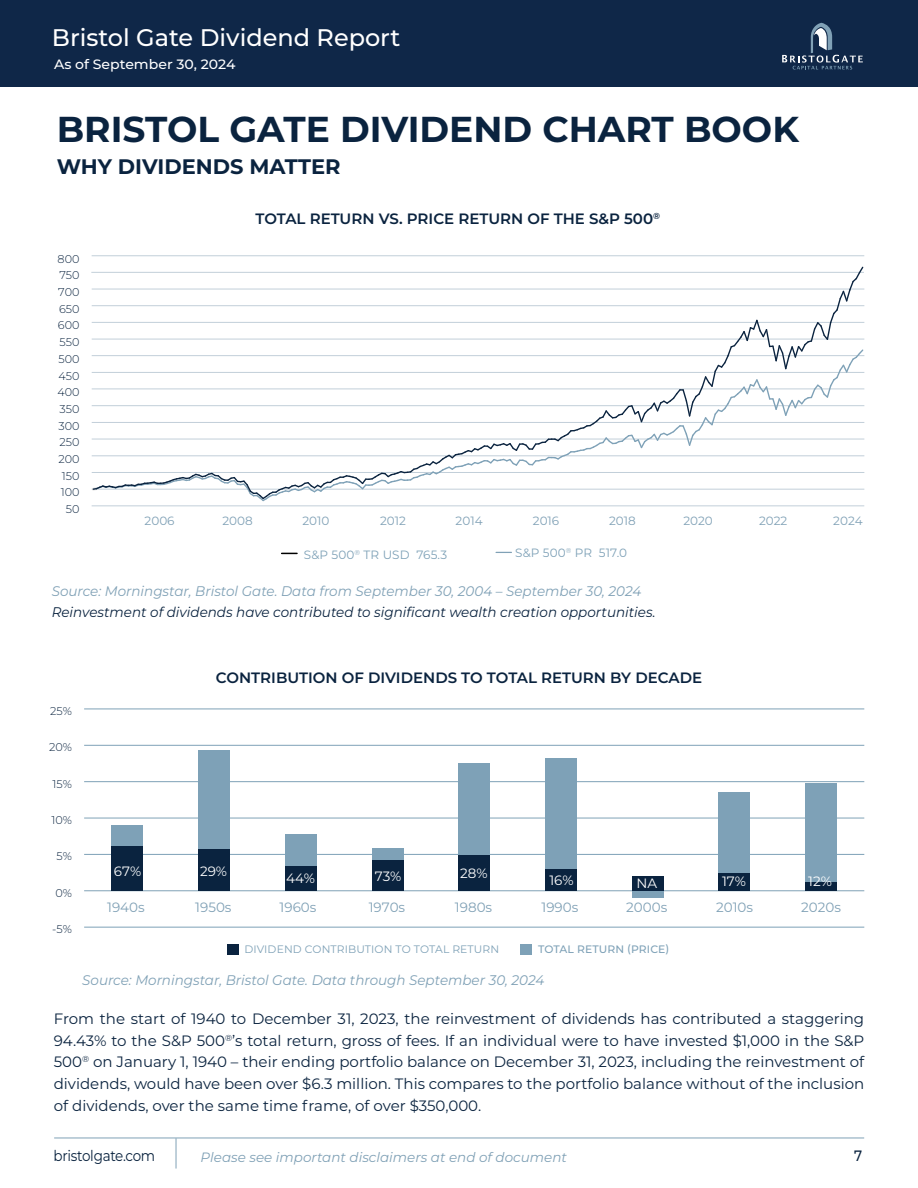
<style>
.page{position:relative;width:918px;height:1188px;background:#fff}
.page>*{position:absolute;margin:0;border:0;box-sizing:border-box;transform-origin:0 0}
.t1{font:700 36px "Montserrat";color:#0a233f}
.t2{font:500 24px "Montserrat";color:#fff}
.t3{font:700 21px "Montserrat";color:#0a233f}
.t4{font:15px/21.8px "Montserrat";color:#0a233f;text-align:justify}
.t5{font:600 15px "Montserrat";color:#0a233f}
.t6{font:15px "Montserrat";letter-spacing:-.02em;color:#0a233f;scale:.9 1}
.t7{font:500 15px "Montserrat";color:#0a233f;scale:.9 1}
.t8{font:italic 13.95px "Montserrat";color:#80a1b6}
.t9{font:italic 13.95px "Montserrat";color:#0a233f}
.t10{font:13.5px "Montserrat";color:#80a1b6}
.t11{font:italic 13.5px "Montserrat";color:#80a1b6}
.t12{font:13.5px "Montserrat";color:#fff}
.t13{font:500 13.5px "Montserrat";color:#fff;scale:1.04 1}
.t14{font:12px "Montserrat";color:#80a1b6}
.t15{font:12px "Montserrat";letter-spacing:.01em;color:#7ea1b7}
.t16{font:300 11.25px "Montserrat";color:#0a233f}
.t17{font:10.8px "Montserrat";letter-spacing:.01em;color:#7ea1b7}
.t18{font:500 10.8px "Montserrat";letter-spacing:.01em;color:#7ea1b7}
</style>
<div class="page">
<hr style="left:54px;top:1138px;width:810px;height:1px;background:#80a1b6">
<hr style="left:176px;top:1138px;width:1px;height:31px;background:#80a1b6">
<div style="left:0;top:0;width:918px;height:87px;background:#0f2748"></div>
<svg style="left:782px;top:23px;width:81px;height:46px"></svg>
<hr style="left:92px;top:256px;width:772px;height:1px;background:#c2cfd9">
<hr style="left:84px;top:927px;width:780px;height:1px;background:#7ea1b7">
<hr style="left:84px;top:890px;width:780px;height:1px;background:#80a1b6">
<hr style="left:84px;top:854px;width:780px;height:1px;background:#7ea1b7">
<hr style="left:84px;top:818px;width:780px;height:1px;background:#80a3b7">
<hr style="left:84px;top:781px;width:780px;height:1px;background:#7ea1b7">
<hr style="left:84px;top:745px;width:780px;height:1px;background:#7ea1b7">
<hr style="left:84px;top:709px;width:780px;height:1px;background:#7ea1b7">
<div style="left:112px;top:825px;width:31px;height:66px;background:#7ea1b7"></div>
<div style="left:199px;top:751px;width:31px;height:140px;background:#7ea1b7"></div>
<div style="left:285px;top:834px;width:31px;height:57px;background:#7ea1b7"></div>
<div style="left:372px;top:848px;width:31px;height:43px;background:#7ea1b7"></div>
<div style="left:459px;top:763px;width:31px;height:128px;background:#7ea1b7"></div>
<div style="left:545px;top:758px;width:32px;height:133px;background:#7ea1b7"></div>
<div style="left:632px;top:891px;width:31px;height:7px;background:#7ea1b7"></div>
<div style="left:719px;top:792px;width:31px;height:99px;background:#7ea1b7"></div>
<div style="left:805px;top:783px;width:32px;height:108px;background:#7ea1b7"></div>
<div style="left:112px;top:846px;width:31px;height:45px;background:#0a233f"></div>
<div style="left:199px;top:850px;width:31px;height:41px;background:#0a233f"></div>
<div style="left:285px;top:866px;width:31px;height:25px;background:#0a233f"></div>
<div style="left:372px;top:860px;width:31px;height:31px;background:#0a233f"></div>
<div style="left:459px;top:855px;width:31px;height:36px;background:#0a233f"></div>
<div style="left:545px;top:870px;width:32px;height:21px;background:#0a233f"></div>
<div style="left:632px;top:876px;width:31px;height:15px;background:#0a233f"></div>
<div style="left:719px;top:874px;width:31px;height:17px;background:#0a233f"></div>
<div style="left:805px;top:882px;width:32px;height:9px;background:#0a233f"></div>
<div style="left:227px;top:944px;width:12px;height:10px;background:#0a233f"></div>
<div style="left:520px;top:944px;width:12px;height:10px;background:#7ea1b7"></div>
<svg style="left:282px;top:553px;width:15px;height:1px"></svg>
<svg style="left:496px;top:552px;width:15px;height:1px"></svg>
<svg style="left:91px;top:266px;width:774px;height:236px"></svg>
<hr style="left:92px;top:506px;width:772px;height:1px;background:#c2cfd9">
<h2 class="t2" style="left:52px;top:21px;width:350px">Bristol Gate Dividend Report</h2>
<p class="t13" style="left:54px;top:54px;width:176px">As of September 30, 2024</p>
<h1 class="t1" style="left:57px;top:104px;width:744px">BRISTOL GATE DIVIDEND CHART BOOK</h1>
<h3 class="t3" style="left:57px;top:151px;width:285px">WHY DIVIDENDS MATTER</h3>
<p class="t16" style="left:58px;top:251px;width:23px">800</p>
<p class="t16" style="left:59px;top:268px;width:22px">750</p>
<p class="t16" style="left:58px;top:285px;width:23px">700</p>
<p class="t16" style="left:59px;top:301px;width:22px">650</p>
<p class="t16" style="left:58px;top:318px;width:23px">600</p>
<p class="t16" style="left:60px;top:335px;width:21px">550</p>
<p class="t16" style="left:58px;top:351px;width:23px">500</p>
<p class="t16" style="left:59px;top:368px;width:23px">450</p>
<p class="t16" style="left:57px;top:385px;width:24px">400</p>
<p class="t16" style="left:60px;top:401px;width:21px">350</p>
<p class="t16" style="left:58px;top:418px;width:23px">300</p>
<p class="t16" style="left:60px;top:435px;width:22px">250</p>
<p class="t16" style="left:58px;top:451px;width:23px">200</p>
<p class="t16" style="left:62px;top:468px;width:19px">150</p>
<p class="t16" style="left:61px;top:485px;width:20px">100</p>
<p class="t16" style="left:66px;top:501px;width:15px">50</p>
<p class="t5" style="left:256px;top:208px;width:406px">TOTAL RETURN VS. PRICE RETURN OF THE S&amp;P 500<sup>®</sup></p>
<p class="t14" style="left:145px;top:512px;width:32px">2006</p>
<p class="t14" style="left:222px;top:512px;width:32px">2008</p>
<p class="t14" style="left:302px;top:512px;width:29px">2010</p>
<p class="t14" style="left:380px;top:512px;width:27px">2012</p>
<p class="t14" style="left:456px;top:512px;width:29px">2014</p>
<p class="t14" style="left:533px;top:512px;width:28px">2016</p>
<p class="t14" style="left:609px;top:512px;width:28px">2018</p>
<p class="t14" style="left:683px;top:512px;width:31px">2020</p>
<p class="t14" style="left:759px;top:512px;width:30px">2022</p>
<p class="t14" style="left:833px;top:512px;width:31px">2024</p>
<p class="t15" style="left:304px;top:546px;width:145px">S&amp;P 500<sup>®</sup> TR USD 765.3</p>
<p class="t15" style="left:515px;top:545px;width:114px">S&amp;P 500<sup>®</sup> PR 517.0</p>
<p class="t8" style="left:52px;top:581px;width:591px">Source: Morningstar, Bristol Gate. Data from September 30, 2004 – September 30, 2024</p>
<p class="t9" style="left:52px;top:602px;width:605px">Reinvestment of dividends have contributed to significant wealth creation opportunities.</p>
<p class="t16" style="left:50px;top:703px;width:23px">25%</p>
<p class="t16" style="left:49px;top:740px;width:24px">20%</p>
<p class="t16" style="left:53px;top:776px;width:21px">15%</p>
<p class="t16" style="left:51px;top:812px;width:22px">10%</p>
<p class="t16" style="left:57px;top:849px;width:17px">5%</p>
<p class="t16" style="left:55px;top:885px;width:18px">0%</p>
<p class="t16" style="left:52px;top:922px;width:21px">-5%</p>
<p class="t5" style="left:216px;top:667px;width:488px">CONTRIBUTION OF DIVIDENDS TO TOTAL RETURN BY DECADE</p>
<p class="t12" style="left:114px;top:862px;width:29px">67%</p>
<p class="t12" style="left:200px;top:862px;width:29px">29%</p>
<p class="t12" style="left:286px;top:869px;width:31px">44%</p>
<p class="t12" style="left:375px;top:867px;width:28px">73%</p>
<p class="t12" style="left:460px;top:864px;width:29px">28%</p>
<p class="t12" style="left:549px;top:870px;width:26px">16%</p>
<p class="t12" style="left:636px;top:874px;width:22px">NA</p>
<p class="t12" style="left:722px;top:872px;width:26px">17%</p>
<p class="t12" style="left:808px;top:872px;width:25px">12%</p>
<p class="t10" style="left:107px;top:898px;width:39px">1940s</p>
<p class="t10" style="left:195px;top:898px;width:38px">1950s</p>
<p class="t10" style="left:280px;top:898px;width:38px">1960s</p>
<p class="t10" style="left:369px;top:898px;width:38px">1970s</p>
<p class="t10" style="left:455px;top:898px;width:39px">1980s</p>
<p class="t10" style="left:542px;top:898px;width:38px">1990s</p>
<p class="t10" style="left:626px;top:898px;width:43px">2000s</p>
<p class="t10" style="left:716px;top:898px;width:39px">2010s</p>
<p class="t10" style="left:801px;top:898px;width:41px">2020s</p>
<p class="t17" style="left:244px;top:942px;width:256px">DIVIDEND CONTRIBUTION TO TOTAL RETURN</p>
<p class="t18" style="left:538px;top:942px;width:133px">TOTAL RETURN (PRICE)</p>
<p class="t8" style="left:82px;top:970px;width:464px">Source: Morningstar, Bristol Gate. Data through September 30, 2024</p>
<p class="t4" style="left:54px;top:1007px;width:812px">From the start of 1940 to December 31, 2023, the reinvestment of dividends has contributed a staggering 94.43% to the S&amp;P 500<sup>®</sup>’s total return, gross of fees. If an individual were to have invested $1,000 in the S&amp;P 500<sup>®</sup> on January 1, 1940 – their ending portfolio balance on December 31, 2023, including the reinvestment of dividends, would have been over $6.3 million. This compares to the portfolio balance without of the inclusion of dividends, over the same time frame, of over $350,000.</p>
<p class="t6" style="left:54px;top:1145px;width:115px">bristolgate.com</p>
<p class="t11" style="left:201px;top:1148px;width:368px">Please see important disclaimers at end of document</p>
<p class="t7" style="left:854px;top:1145px;width:10px">7</p>
</div>
